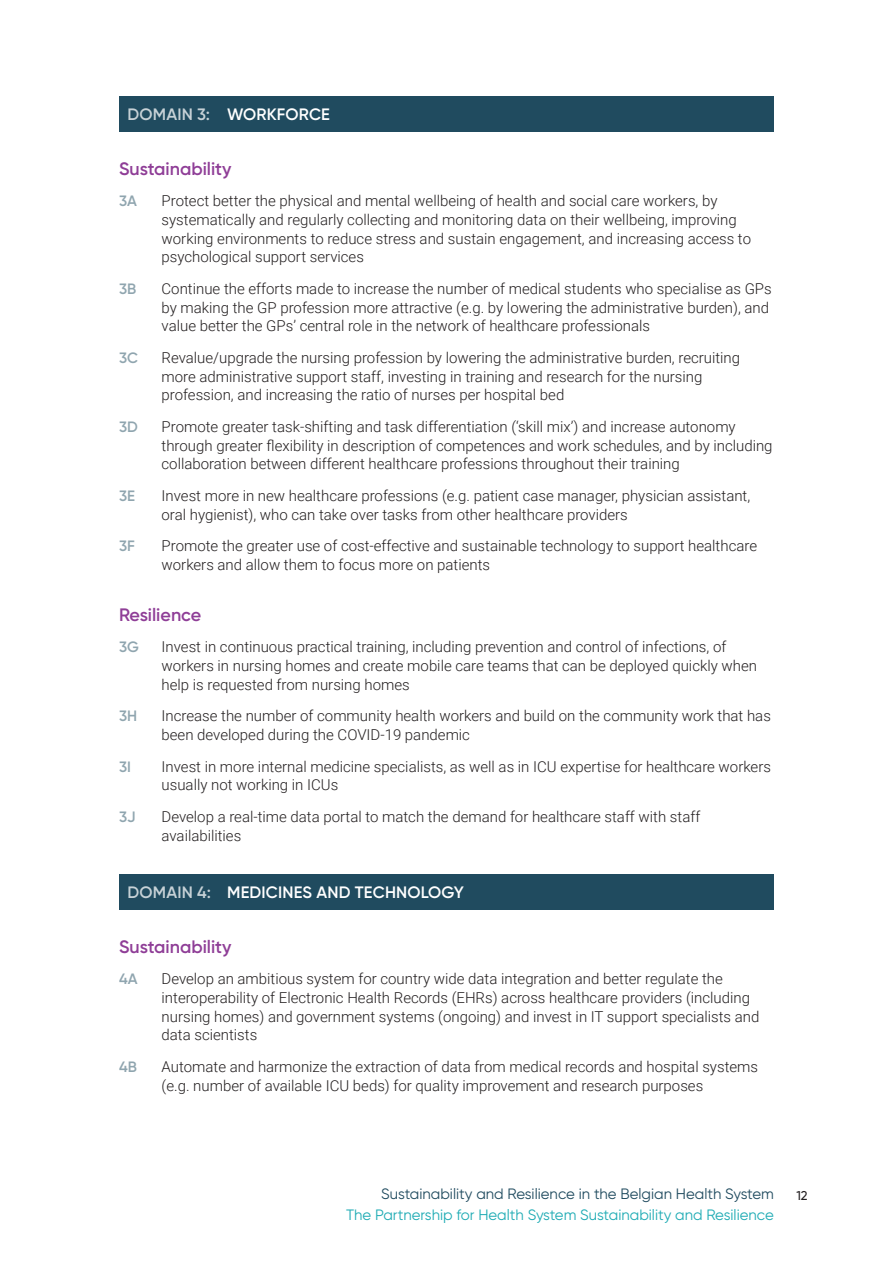
<style>
.page{position:relative;width:893px;height:1263px;background:#fff}
.page>*{position:absolute;margin:0;border:0;box-sizing:border-box;transform-origin:0 0}
.t1{font:600 18px "Gilroy";color:#8f3e97}
.t2{font:600 16.5px "Gilroy";letter-spacing:.01em;color:#fff}
.t3{font:300 15px/18.8px "Roboto";color:#231f20}
.t4{font:15px "Gilroy";color:#1eabb4}
.t5{font:15px "Gilroy";color:#204b5f}
.t6{font:600 15px "Gilroy";letter-spacing:.005em;color:rgb(32 75 95/.5)}
.t7{font:500 12.75px "Gilroy";color:#231f20}
.s1{color:rgb(255 255 255/.75)}
</style>
<div class="page">
<div style="left:119px;top:96px;width:655px;height:35px;background:#204b5f"></div>
<div style="left:119px;top:874px;width:655px;height:35px;background:#204b5f"></div>
<p class="t2" style="left:128px;top:108px;width:204px"><span class="s1">DOMAIN 3:</span> WORKFORCE</p>
<p class="t1" style="left:119px;top:162px;width:114px">Sustainability</p>
<p class="t6" style="left:119px;top:196px;width:19px">3A</p>
<p class="t3" style="left:162px;top:192px;width:591px">Protect better the physical and mental wellbeing of health and social care workers, by systematically and regularly collecting and monitoring data on their wellbeing, improving working environments to reduce stress and sustain engagement, and increasing access to psychological support services</p>
<p class="t6" style="left:119px;top:283px;width:19px">3B</p>
<p class="t3" style="left:162px;top:279px;width:612px">Continue the efforts made to increase the number of medical students who specialise as GPs by making the GP profession more attractive (e.g. by lowering the administrative burden), and value better the GPs’ central role in the network of healthcare professionals</p>
<p class="t6" style="left:119px;top:352px;width:21px">3C</p>
<p class="t3" style="left:162px;top:348px;width:580px">Revalue/upgrade the nursing profession by lowering the administrative burden, recruiting more administrative support staff, investing in training and research for the nursing profession, and increasing the ratio of nurses per hospital bed</p>
<p class="t6" style="left:119px;top:421px;width:20px">3D</p>
<p class="t3" style="left:162px;top:417px;width:612px">Promote greater task-shifting and task differentiation (‘skill mix’) and increase autonomy through greater flexibility in description of competences and work schedules, and by including collaboration between different healthcare professions throughout their training</p>
<p class="t6" style="left:119px;top:490px;width:18px">3E</p>
<p class="t3" style="left:162px;top:486px;width:590px">Invest more in new healthcare professions (e.g. patient case manager, physician assistant, oral hygienist), who can take over tasks from other healthcare providers</p>
<p class="t6" style="left:119px;top:541px;width:17px">3F</p>
<p class="t3" style="left:162px;top:537px;width:597px">Promote the greater use of cost-effective and sustainable technology to support healthcare workers and allow them to focus more on patients</p>
<p class="t1" style="left:119px;top:608px;width:84px">Resilience</p>
<p class="t6" style="left:119px;top:642px;width:21px">3G</p>
<p class="t3" style="left:162px;top:638px;width:597px">Invest in continuous practical training, including prevention and control of infections, of workers in nursing homes and create mobile care teams that can be deployed quickly when help is requested from nursing homes</p>
<p class="t6" style="left:119px;top:711px;width:20px">3H</p>
<p class="t3" style="left:162px;top:707px;width:611px">Increase the number of community health workers and build on the community work that has been developed during the COVID-19 pandemic</p>
<p class="t6" style="left:119px;top:761px;width:13px">3I</p>
<p class="t3" style="left:162px;top:757px;width:611px">Invest in more internal medicine specialists, as well as in ICU expertise for healthcare workers usually not working in ICUs</p>
<p class="t6" style="left:119px;top:811px;width:18px">3J</p>
<p class="t3" style="left:162px;top:807px;width:540px">Develop a real-time data portal to match the demand for healthcare staff with staff availabilities</p>
<p class="t2" style="left:128px;top:886px;width:338px"><span class="s1">DOMAIN 4:</span> MEDICINES AND TECHNOLOGY</p>
<p class="t1" style="left:119px;top:940px;width:114px">Sustainability</p>
<p class="t6" style="left:119px;top:974px;width:20px">4A</p>
<p class="t3" style="left:162px;top:970px;width:599px">Develop an ambitious system for country wide data integration and better regulate the interoperability of Electronic Health Records (EHRs) across healthcare providers (including nursing homes) and government systems (ongoing) and invest in IT support specialists and data scientists</p>
<p class="t6" style="left:119px;top:1061px;width:19px">4B</p>
<p class="t3" style="left:162px;top:1057px;width:598px">Automate and harmonize the extraction of data from medical records and hospital systems (e.g. number of available ICU beds) for quality improvement and research purposes</p>
<p class="t5" style="left:381px;top:1189px;width:394px">Sustainability and Resilience in the Belgian Health System</p>
<p class="t7" style="left:796px;top:1190px;width:13px">12</p>
<p class="t4" style="left:346px;top:1209px;width:429px">The Partnership for Health System Sustainability and Resilience</p>
</div>
